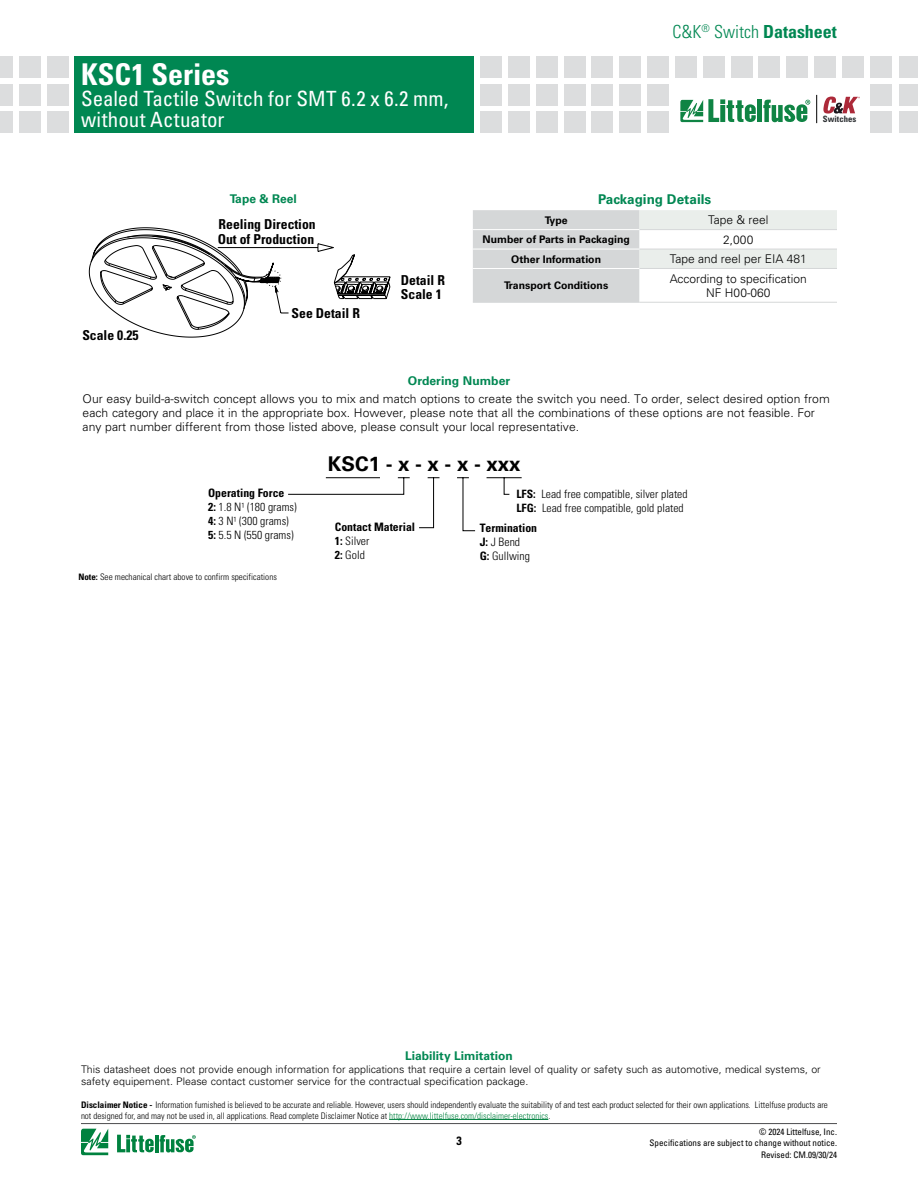
<style>
.page{position:relative;width:918px;height:1188px;background:#fff}
.page>*{position:absolute;margin:0;border:0;box-sizing:border-box;transform-origin:0 0}
.t1{font:700 condensed 30px "Univers LT Std";color:#fff}
.t2{font:condensed 21px/21px "Univers LT Std";letter-spacing:.005em;color:#fff}
.t3{font:700 20.25px "Univers LT Std";color:#000}
.t4{font:300 condensed 18px "Univers LT Std";color:#008752}
.t5{font:700 condensed 13.65px/13.8px "Univers LT Std";color:#000}
.t6{font:700 13.5px "Univers LT Std";color:#008752}
.t7{font:300 12px/14.4px "Univers LT Std";color:#000;text-align:center}
.t8{font:700 12px "Univers LT Std";color:#008752}
.t9{font:700 condensed 12px "Univers LT Std";color:#000}
.t10{font:300 condensed 11.55px/14px "Univers LT Std";color:#000}
.t11{font:700 condensed 11.55px/14px "Univers LT Std";color:#000}
.t12{font:300 condensed 11.4px/13.6px "Univers LT Std";color:#000}
.t13{font:300 10.5px/12.6px "Univers LT Std";color:#000}
.t14{font:700 10.5px "Univers LT Std";color:#000}
.t15{font:300 condensed 9px/10.8px "Univers LT Std";color:#000}
.t16{font:condensed 9px/10.8px "Univers LT Std";color:#000;text-align:right}
.t17{font:700 condensed 8.7px "Univers LT Std";color:#292c2f}
.s1{font-weight:700}
.s2{font-weight:700;font-size:8.85px}
.s3{font-weight:300}
.s4{color:#00823f}
</style>
<div class="page">
<div style="left:870px;top:56px;width:21px;height:21px;background:#dcddde"></div>
<div style="left:870px;top:84px;width:21px;height:21px;background:#dcddde"></div>
<div style="left:870px;top:112px;width:21px;height:21px;background:#dcddde"></div>
<div style="left:480px;top:56px;width:22px;height:21px;background:#dcddde"></div>
<div style="left:480px;top:84px;width:22px;height:21px;background:#dcddde"></div>
<div style="left:480px;top:112px;width:22px;height:21px;background:#dcddde"></div>
<div style="left:508px;top:56px;width:21px;height:21px;background:#dcddde"></div>
<div style="left:508px;top:84px;width:21px;height:21px;background:#dcddde"></div>
<div style="left:508px;top:112px;width:21px;height:21px;background:#dcddde"></div>
<div style="left:536px;top:56px;width:21px;height:21px;background:#dcddde"></div>
<div style="left:536px;top:84px;width:21px;height:21px;background:#dcddde"></div>
<div style="left:536px;top:112px;width:21px;height:21px;background:#dcddde"></div>
<div style="left:564px;top:56px;width:21px;height:21px;background:#dcddde"></div>
<div style="left:564px;top:84px;width:21px;height:21px;background:#dcddde"></div>
<div style="left:564px;top:112px;width:21px;height:21px;background:#dcddde"></div>
<div style="left:592px;top:56px;width:21px;height:21px;background:#dcddde"></div>
<div style="left:592px;top:84px;width:21px;height:21px;background:#dcddde"></div>
<div style="left:592px;top:112px;width:21px;height:21px;background:#dcddde"></div>
<div style="left:620px;top:56px;width:21px;height:21px;background:#dcddde"></div>
<div style="left:620px;top:84px;width:21px;height:21px;background:#dcddde"></div>
<div style="left:620px;top:112px;width:21px;height:21px;background:#dcddde"></div>
<div style="left:647px;top:56px;width:22px;height:21px;background:#dcddde"></div>
<div style="left:647px;top:84px;width:22px;height:21px;background:#dcddde"></div>
<div style="left:647px;top:112px;width:22px;height:21px;background:#dcddde"></div>
<div style="left:675px;top:56px;width:22px;height:21px;background:#dcddde"></div>
<div style="left:703px;top:56px;width:21px;height:21px;background:#dcddde"></div>
<div style="left:731px;top:56px;width:21px;height:21px;background:#dcddde"></div>
<div style="left:787px;top:56px;width:21px;height:21px;background:#dcddde"></div>
<div style="left:759px;top:56px;width:21px;height:21px;background:#dcddde"></div>
<div style="left:814px;top:56px;width:22px;height:21px;background:#dcddde"></div>
<div style="left:842px;top:56px;width:22px;height:21px;background:#dcddde"></div>
<div style="left:899px;top:56px;width:19px;height:21px;background:#dcddde"></div>
<div style="left:899px;top:84px;width:19px;height:21px;background:#dcddde"></div>
<div style="left:899px;top:112px;width:19px;height:21px;background:#dcddde"></div>
<svg style="left:816px;top:95px;width:1px;height:28px"></svg>
<svg style="left:823px;top:97px;width:37px;height:17px"></svg>
<div style="left:757px;top:100px;width:5px;height:22px;background:#0f8444"></div>
<svg style="left:763px;top:100px;width:47px;height:22px"></svg>
<svg style="left:680px;top:99px;width:76px;height:23px"></svg>
<hr style="left:81px;top:1123px;width:756px;height:1px;background:#4d4d4f">
<svg style="left:81px;top:1129px;width:27px;height:26px"></svg>
<hr style="left:155px;top:1135px;width:3px;height:17px;background:#00823f">
<svg style="left:160px;top:1135px;width:36px;height:18px"></svg>
<svg style="left:117px;top:1135px;width:37px;height:17px"></svg>
<div style="left:75px;top:56px;width:399px;height:77px;background:#008752"></div>
<div style="left:47px;top:56px;width:21px;height:21px;background:#dcddde"></div>
<div style="left:47px;top:84px;width:21px;height:21px;background:#dcddde"></div>
<div style="left:47px;top:112px;width:21px;height:21px;background:#dcddde"></div>
<div style="left:19px;top:56px;width:21px;height:21px;background:#dcddde"></div>
<div style="left:19px;top:84px;width:21px;height:21px;background:#dcddde"></div>
<div style="left:19px;top:112px;width:21px;height:21px;background:#dcddde"></div>
<div style="left:0;top:56px;width:13px;height:21px;background:#dcddde"></div>
<div style="left:0;top:84px;width:13px;height:21px;background:#dcddde"></div>
<div style="left:0;top:112px;width:13px;height:21px;background:#dcddde"></div>
<svg style="left:88px;top:227px;width:303px;height:110px"></svg>
<svg style="left:473px;top:210px;width:364px;height:92px"></svg>
<hr style="left:473px;top:229px;width:167px;height:1px;background:#fff">
<hr style="left:473px;top:249px;width:167px;height:1px;background:#fff">
<hr style="left:473px;top:268px;width:167px;height:1px;background:#fff">
<hr style="left:473px;top:302px;width:167px;height:1px;background:#d5d7d8">
<hr style="left:640px;top:302px;width:197px;height:1px;background:#d5d7d8">
<hr style="left:640px;top:229px;width:197px;height:1px;background:#d5d7d8">
<hr style="left:640px;top:249px;width:197px;height:1px;background:#d5d7d8">
<hr style="left:640px;top:268px;width:197px;height:1px;background:#d5d7d8">
<svg style="left:288px;top:477px;width:234px;height:54px"></svg>
<hr style="left:389px;top:1119px;width:159px;height:1px;background:#00823f">
<h1 class="t1" style="left:81px;top:55px;width:150px">KSC1 Series</h1>
<h2 class="t2" style="left:81px;top:87px;width:369px">Sealed Tactile Switch for SMT 6.2 x 6.2 mm, without Actuator</h2>
<h3 class="t4" style="left:673px;top:21px;width:166px">C&amp;K<sup>®</sup> Switch <span class="s1">Datasheet</span></h3>
<p class="t17" style="left:823px;top:114px;width:35px">Switches</p>
<h3 class="t8" style="left:230px;top:192px;width:68px">Tape &amp; Reel</h3>
<h3 class="t6" style="left:598px;top:192px;width:115px">Packaging Details</h3>
<p class="t14" style="left:545px;top:214px;width:24px">Type</p>
<h3 class="t7" style="left:708px;top:213px;width:62px">Tape &amp; reel</h3>
<p class="t14" style="left:483px;top:233px;width:149px">Number of Parts in Packaging</p>
<h3 class="t7" style="left:723px;top:232px;width:32px">2,000</h3>
<p class="t14" style="left:511px;top:253px;width:91px">Other Information</p>
<h3 class="t7" style="left:670px;top:252px;width:138px">Tape and reel per EIA 481</h3>
<p class="t14" style="left:504px;top:279px;width:106px">Transport Conditions</p>
<h3 class="t7" style="left:670px;top:271px;width:139px">According to specification<br>NF H00-060</h3>
<h3 class="t5" style="left:218px;top:217px;width:100px;line-height:14.5px">Reeling Direction<br>Out of Production</h3>
<h3 class="t5" style="left:401px;top:274px;width:46px">Detail R<br>Scale 1</h3>
<h3 class="t5" style="left:82px;top:328px;width:58px">Scale 0.25</h3>
<h3 class="t5" style="left:292px;top:306px;width:70px">See Detail R</h3>
<h3 class="t8" style="left:408px;top:373px;width:104px">Ordering Number</h3>
<p class="t7" style="left:83px;top:391px;width:749px;text-align:left">Our easy build-a-switch concept allows you to mix and match options to create the switch you need. To order, select desired option from each category and place it in the appropriate box. However, please note that all the combinations of these options are not feasible. For any part number different from those listed above, please consult your local representative.</p>
<p class="t10" style="left:208px;top:486px;width:90px"><span class="s1">Operating Force<br>2:</span> 1.8 N¹ (180 grams)<br><span class="s1">4:</span> 3 N¹ (300 grams)<br><span class="s1">5:</span> 5.5 N (550 grams)</p>
<p class="t15" style="left:78px;top:572px;width:200px"><span class="s2">Note:</span> See mechanical chart above to confirm specifications</p>
<h3 class="t3" style="left:328px;top:452px;width:194px">KSC1 - x - x - x - xxx</h3>
<p class="t12" style="left:516px;top:487px;width:173px"><span class="s1">LFS:</span> Lead free compatible, silver plated<br><span class="s1">LFG:</span> Lead free compatible, gold plated</p>
<p class="t11" style="left:335px;top:520px;width:82px">Contact Material<br>1: <span class="s3">Silver<br></span>2: <span class="s3">Gold</span></p>
<p class="t11" style="left:480px;top:521px;width:59px">Termination<br>J: <span class="s3">J Bend<br></span>G: <span class="s3">Gullwing</span></p>
<h3 class="t8" style="left:405px;top:1049px;width:109px">Liability Limitation</h3>
<p class="t13" style="left:81px;top:1063px;width:741px">This datasheet does not provide enough information for applications that require a certain level of quality or safety such as automotive, medical systems, or safety equipement. Please contact customer service for the contractual specification package.</p>
<p class="t15" style="left:81px;top:1099px;width:748px"><span class="s1">Disclaimer Notice -</span> Information furnished is believed to be accurate and reliable. However, users should independently evaluate the suitability of and test each product selected for their own applications. Littelfuse products are not designed for, and may not be used in, all applications. Read complete Disclaimer Notice at <span class="s4">http://www.littelfuse.com/disclaimer-electronics</span>.</p>
<h3 class="t9" style="left:456px;top:1133px;width:7px">3</h3>
<p class="t16" style="left:650px;top:1126px;width:189px">© 2024 Littelfuse, Inc.<br>Specifications are subject to change without notice.</p>
<p class="t16" style="left:761px;top:1149px;width:77px">Revised: CM.09/30/24</p>
</div>
